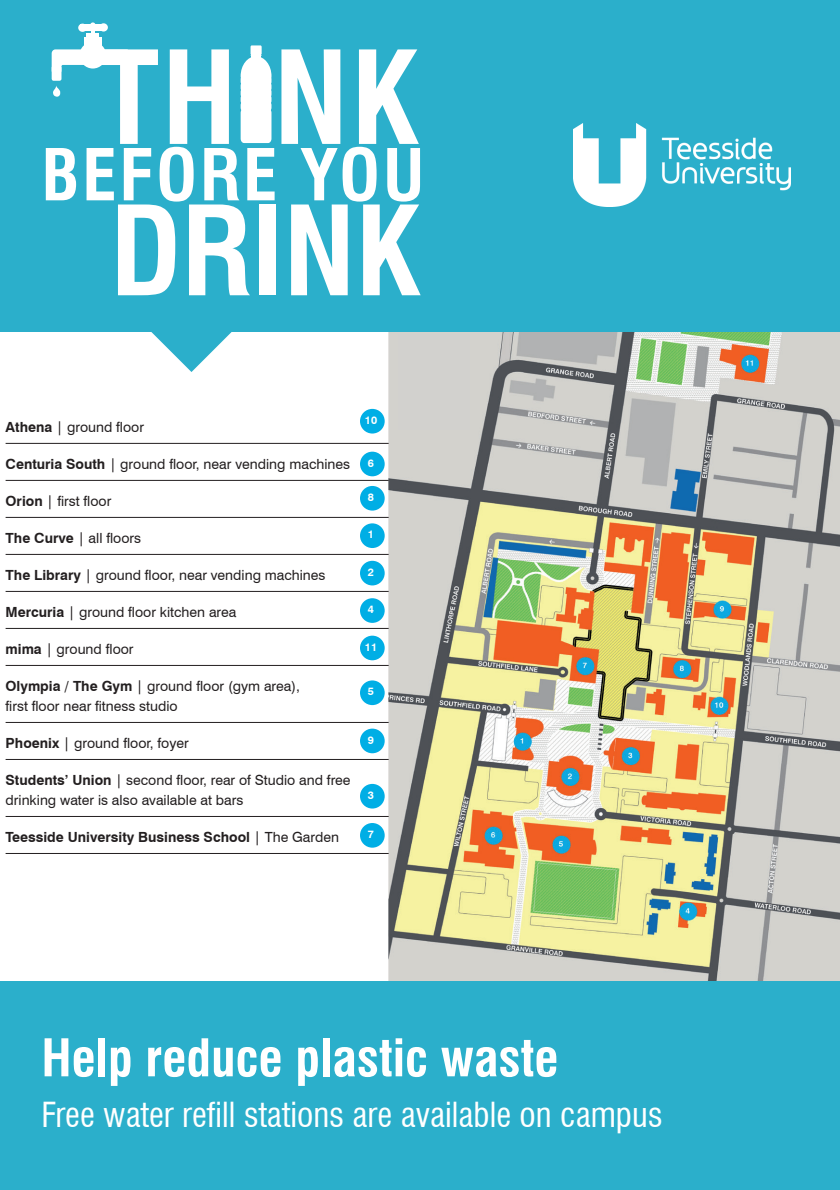
<style>
.page{position:relative;width:840px;height:1190px;background:#fff}
.page>*{position:absolute;margin:0;border:0;box-sizing:border-box;transform-origin:0 0}
.t1{font:700 condensed 125.6px "Swiss 721 BT";color:#fff}
.t2{font:700 condensed 120.6px "Swiss 721 BT";color:#fff}
.t3{font:700 condensed 69.6px "Swiss 721 BT";letter-spacing:.04em;color:#fff}
.t4{font:700 condensed 50.6px "Swiss 721 BT";color:#fff}
.t5{font:condensed 33.8px "Swiss 721 BT";color:#fff}
.t6{font:14px/20px "Swiss 721 BT";color:#231f20}
.t7{font:700 14px "Swiss 721 BT";color:#231f20}
.t8{font:700 10.8px "Swiss 721 BT";color:#fff}
.s1{font-weight:700}
.s2{font-weight:400}
</style>
<div class="page">
<img style="left:388px;top:332px;width:451px;height:649px">
<div style="left:0;top:0;width:839px;height:332px;background:#2bafcb"></div>
<svg style="left:151px;top:332px;width:81px;height:40px"></svg>
<img style="left:573px;top:124px;width:216px;height:83px">
<svg style="left:53px;top:86px;width:8px;height:11px"></svg>
<svg style="left:79px;top:42px;width:27px;height:27px"></svg>
<div style="left:84px;top:38px;width:17px;height:13px;background:#fff"></div>
<div style="left:87px;top:33px;width:12px;height:7px;background:#fff"></div>
<div style="left:80px;top:24px;width:23px;height:7px;background:#fff"></div>
<div style="left:78px;top:24px;width:9px;height:8px;background:#fff;border-radius:50%"></div>
<div style="left:99px;top:23px;width:9px;height:9px;background:#fff;border-radius:50%"></div>
<svg style="left:90px;top:22px;width:5px;height:11px"></svg>
<svg style="left:52px;top:49px;width:76px;height:23px"></svg>
<div style="left:0;top:981px;width:839px;height:209px;background:#2bafcb"></div>
<div style="left:360px;top:523px;width:24px;height:25px;background:#00aee5;border-radius:50%"></div>
<div style="left:360px;top:561px;width:24px;height:24px;background:#00aee5;border-radius:50%"></div>
<div style="left:360px;top:784px;width:24px;height:25px;background:#00aee5;border-radius:50%"></div>
<div style="left:360px;top:598px;width:24px;height:25px;background:#00aee5;border-radius:50%"></div>
<div style="left:360px;top:680px;width:24px;height:25px;background:#00aee5;border-radius:50%"></div>
<div style="left:360px;top:452px;width:24px;height:24px;background:#00aee5;border-radius:50%"></div>
<div style="left:360px;top:823px;width:24px;height:25px;background:#00aee5;border-radius:50%"></div>
<div style="left:360px;top:486px;width:24px;height:25px;background:#00aee5;border-radius:50%"></div>
<div style="left:360px;top:729px;width:24px;height:24px;background:#00aee5;border-radius:50%"></div>
<div style="left:398px;top:334px;width:71px;height:96px;background:#d2d1ce"></div>
<div style="left:360px;top:409px;width:24px;height:25px;background:#00aee5;border-radius:50%"></div>
<div style="left:360px;top:636px;width:24px;height:24px;background:#00aee5;border-radius:50%"></div>
<svg style="left:240px;top:45px;width:31px;height:98px"></svg>
<div style="left:52px;top:66px;width:9px;height:15px;background:#fff;border-radius:2px"></div>
<hr style="left:6px;top:443px;width:382px;height:1px;background:#231f20">
<hr style="left:6px;top:480px;width:382px;height:1px;background:#231f20">
<hr style="left:6px;top:517px;width:382px;height:1px;background:#231f20">
<hr style="left:6px;top:554px;width:382px;height:1px;background:#231f20">
<hr style="left:6px;top:591px;width:382px;height:1px;background:#231f20">
<hr style="left:6px;top:628px;width:382px;height:1px;background:#231f20">
<hr style="left:6px;top:665px;width:382px;height:1px;background:#231f20">
<hr style="left:6px;top:722px;width:382px;height:1px;background:#231f20">
<hr style="left:6px;top:759px;width:382px;height:1px;background:#231f20">
<hr style="left:6px;top:816px;width:382px;height:1px;background:#231f20">
<hr style="left:6px;top:853px;width:382px;height:1px;background:#231f20">
<h1 class="t1" style="left:98px;top:23px;width:322px">TH NK</h1>
<h3 class="t3" style="left:41px;top:133px;width:384px">BEFORE YOU</h3>
<h2 class="t2" style="left:110px;top:179px;width:312px">DRINK</h2>
<p class="t6" style="left:6px;top:417px;width:140px"><span class="s1">Athena</span> | ground floor</p>
<p class="t6" style="left:6px;top:454px;width:346px"><span class="s1">Centuria South</span> | ground floor, near vending machines</p>
<p class="t6" style="left:6px;top:491px;width:107px"><span class="s1">Orion</span> | first floor</p>
<p class="t6" style="left:6px;top:528px;width:137px"><span class="s1">The Curve</span> | all floors</p>
<p class="t6" style="left:6px;top:565px;width:321px"><span class="s1">The Library</span> | ground floor, near vending machines</p>
<p class="t6" style="left:6px;top:602px;width:232px"><span class="s1">Mercuria</span> | ground floor kitchen area</p>
<p class="t6" style="left:6px;top:639px;width:129px"><span class="s1">mima</span> | ground floor</p>
<p class="t6" style="left:6px;top:676px;width:296px"><span class="s1">Olympia / The Gym</span> | ground floor (gym area), first floor near fitness studio</p>
<p class="t6" style="left:6px;top:733px;width:185px"><span class="s1">Phoenix</span> | ground floor, foyer</p>
<p class="t6" style="left:6px;top:770px;width:346px"><span class="s1">Students’ Union</span> | second floor, rear of Studio and free drinking water is also available at bars</p>
<p class="t7" style="left:6px;top:828px;width:335px">Teesside University Business School <span class="s2">| The Garden</span></p>
<p class="t8" style="left:364px;top:413px;width:14px">10</p>
<p class="t8" style="left:368px;top:456px;width:8px">6</p>
<p class="t8" style="left:368px;top:491px;width:8px">8</p>
<p class="t8" style="left:368px;top:528px;width:8px">1</p>
<p class="t8" style="left:368px;top:565px;width:8px">2</p>
<p class="t8" style="left:368px;top:603px;width:8px">4</p>
<p class="t8" style="left:364px;top:640px;width:14px">11</p>
<p class="t8" style="left:368px;top:685px;width:8px">5</p>
<p class="t8" style="left:368px;top:733px;width:8px">9</p>
<p class="t8" style="left:368px;top:788px;width:8px">3</p>
<p class="t8" style="left:368px;top:828px;width:8px">7</p>
<h3 class="t4" style="left:41px;top:1028px;width:518px">Help reduce plastic waste</h3>
<h3 class="t5" style="left:41px;top:1094px;width:622px">Free water refill stations are available on campus</h3>
</div>
